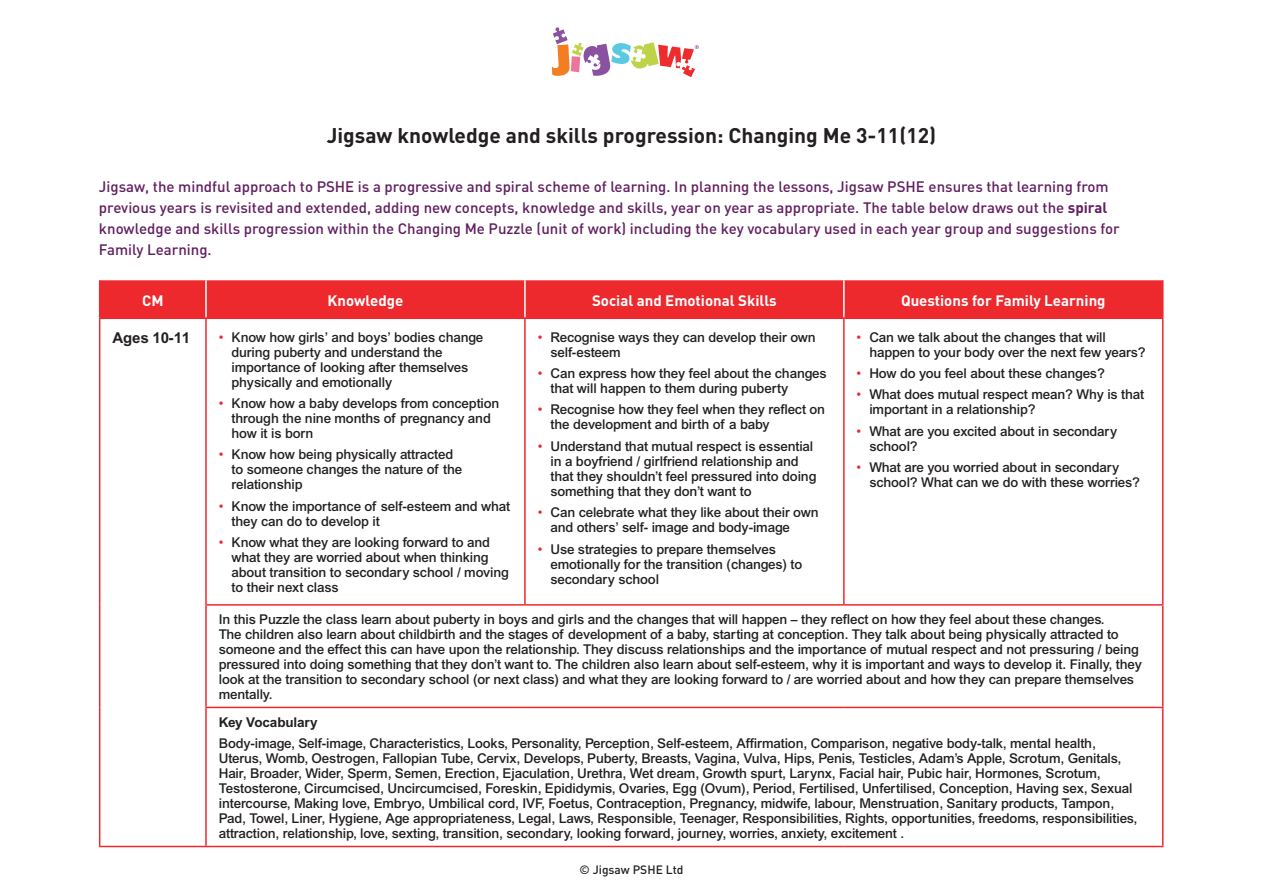
<style>
.page{position:relative;width:1263px;height:893px;background:#fff}
.page>*{position:absolute;margin:0;border:0;box-sizing:border-box;transform-origin:0 0}
.t1{font:700 21px "DIN";color:#231f20}
.t2{font:500 15px/21px "DIN";color:#611e60}
.t3{font:700 15px "DIN";color:#fff}
.t4{font:700 15px "Arial";letter-spacing:-.01em;color:#231f20}
.t5{font:500 13.5px/15px "Arial";letter-spacing:-.01em;color:#231f20}
.t6{font:700 13.5px "Arial";letter-spacing:-.01em;color:#231f20}
.t7{font:500 12px "DIN";color:#231f20}
.s1{font-weight:700}
.s2{font-weight:400;color:#ee292d}
</style>
<div class="page">
<svg style="left:552px;top:27px;width:147px;height:50px"></svg>
<div style="left:100px;top:280px;width:1062px;height:38px;background:#ee292d"></div>
<hr style="left:205px;top:280px;width:2px;height:38px;background:#fff">
<hr style="left:524px;top:280px;width:2px;height:38px;background:#fff">
<hr style="left:843px;top:280px;width:2px;height:38px;background:#fff">
<hr style="left:99px;top:280px;width:1px;height:38px;background:#ee292d">
<hr style="left:1162px;top:280px;width:1px;height:38px;background:#ee292d">
<hr style="left:99px;top:319px;width:1px;height:286px;background:#ee292d">
<hr style="left:99px;top:605px;width:1px;height:102px;background:#ee292d">
<hr style="left:99px;top:707px;width:1px;height:139px;background:#ee292d">
<hr style="left:99px;top:318px;width:107px;height:1px;background:#ee292d">
<hr style="left:205px;top:319px;width:2px;height:285px;background:#ee292d">
<hr style="left:206px;top:318px;width:319px;height:1px;background:#ee292d">
<hr style="left:524px;top:319px;width:2px;height:285px;background:#ee292d">
<hr style="left:525px;top:318px;width:319px;height:1px;background:#ee292d">
<hr style="left:843px;top:319px;width:2px;height:285px;background:#ee292d">
<hr style="left:844px;top:318px;width:319px;height:1px;background:#ee292d">
<hr style="left:1162px;top:319px;width:1px;height:285px;background:#ee292d">
<hr style="left:205px;top:606px;width:2px;height:101px;background:#ee292d">
<hr style="left:205px;top:604px;width:320px;height:2px;background:#ee292d">
<hr style="left:525px;top:604px;width:319px;height:2px;background:#ee292d">
<hr style="left:844px;top:604px;width:319px;height:2px;background:#ee292d">
<hr style="left:1162px;top:606px;width:1px;height:101px;background:#ee292d">
<hr style="left:99px;top:846px;width:107px;height:1px;background:#ee292d">
<hr style="left:205px;top:708px;width:2px;height:138px;background:#ee292d">
<hr style="left:205px;top:707px;width:320px;height:1px;background:#ee292d">
<hr style="left:525px;top:707px;width:319px;height:1px;background:#ee292d">
<hr style="left:844px;top:707px;width:319px;height:1px;background:#ee292d">
<hr style="left:206px;top:846px;width:319px;height:1px;background:#ee292d">
<hr style="left:525px;top:846px;width:319px;height:1px;background:#ee292d">
<hr style="left:844px;top:846px;width:319px;height:1px;background:#ee292d">
<hr style="left:1162px;top:708px;width:1px;height:138px;background:#ee292d">
<p class="t1" style="left:327px;top:121px;width:611px">Jigsaw knowledge and skills progression: Changing Me 3-11(12)</p>
<p class="t2" style="left:99px;top:176px;width:1022px">Jigsaw, the mindful approach to PSHE is a progressive and spiral scheme of learning. In planning the lessons, Jigsaw PSHE ensures that learning from previous years is revisited and extended, adding new concepts, knowledge and skills, year on year as appropriate. The table below draws out the <span class="s1">spiral </span>knowledge and skills progression within the Changing Me Puzzle (unit of work) including the key vocabulary used in each year group and suggestions for Family Learning.</p>
<p class="t3" style="left:142px;top:290px;width:23px">CM</p>
<p class="t3" style="left:328px;top:290px;width:77px">Knowledge</p>
<p class="t3" style="left:592px;top:290px;width:186px">Social and Emotional Skills</p>
<p class="t3" style="left:901px;top:290px;width:206px">Questions for Family Learning</p>
<p class="t4" style="left:112px;top:329px;width:79px">Ages 10-11</p>
<p class="t5" style="left:231px;top:329px;width:253px;text-indent:-13px"><span class="s2">•</span> Know how girls’ and boys’ bodies change during puberty and understand the importance of looking after themselves physically and emotionally</p>
<p class="t5" style="left:231px;top:396px;width:269px;text-indent:-13px"><span class="s2">•</span> Know how a baby develops from conception through the nine months of pregnancy and how it is born</p>
<p class="t5" style="left:231px;top:447px;width:232px;text-indent:-13px"><span class="s2">•</span> Know how being physically attracted to someone changes the nature of the relationship</p>
<p class="t5" style="left:231px;top:498px;width:280px;text-indent:-13px"><span class="s2">•</span> Know the importance of self-esteem and what they can do to develop it</p>
<p class="t5" style="left:231px;top:535px;width:279px;text-indent:-13px"><span class="s2">•</span> Know what they are looking forward to and what they are worried about when thinking about transition to secondary school / moving to their next class</p>
<p class="t5" style="left:869px;top:329px;width:278px;text-indent:-13px"><span class="s2">•</span> Can we talk about the changes that will happen to your body over the next few years?</p>
<p class="t5" style="left:857px;top:366px;width:250px"><span class="s2">•</span> How do you feel about these changes?</p>
<p class="t5" style="left:869px;top:387px;width:276px;text-indent:-13px"><span class="s2">•</span> What does mutual respect mean? Why is that important in a relationship?</p>
<p class="t5" style="left:869px;top:423px;width:249px;text-indent:-13px"><span class="s2">•</span> What are you excited about in secondary school?</p>
<p class="t5" style="left:869px;top:460px;width:272px;text-indent:-13px"><span class="s2">•</span> What are you worried about in secondary school? What can we do with these worries?</p>
<p class="t5" style="left:550px;top:329px;width:267px;text-indent:-13px"><span class="s2">•</span> Recognise ways they can develop their own self-esteem</p>
<p class="t5" style="left:550px;top:366px;width:278px;text-indent:-13px"><span class="s2">•</span> Can express how they feel about the changes that will happen to them during puberty</p>
<p class="t5" style="left:550px;top:402px;width:276px;text-indent:-13px"><span class="s2">•</span> Recognise how they feel when they reflect on the development and birth of a baby</p>
<p class="t5" style="left:550px;top:438px;width:268px;text-indent:-13px"><span class="s2">•</span> Understand that mutual respect is essential in a boyfriend / girlfriend relationship and that they shouldn’t feel pressured into doing something that they don’t want to</p>
<p class="t5" style="left:550px;top:505px;width:270px;text-indent:-13px"><span class="s2">•</span> Can celebrate what they like about their own and others’ self- image and body-image</p>
<p class="t5" style="left:550px;top:541px;width:253px;text-indent:-13px"><span class="s2">•</span> Use strategies to prepare themselves emotionally for the transition (changes) to secondary school</p>
<p class="t5" style="left:219px;top:612px;width:925px">In this Puzzle the class learn about puberty in boys and girls and the changes that will happen – they reflect on how they feel about these changes.<br>The children also learn about childbirth and the stages of development of a baby, starting at conception. They talk about being physically attracted to someone and the effect this can have upon the relationship. They discuss relationships and the importance of mutual respect and not pressuring / being pressured into doing something that they don’t want to. The children also learn about self-esteem, why it is important and ways to develop it. Finally, they look at the transition to secondary school (or next class) and what they are looking forward to / are worried about and how they can prepare themselves mentally.</p>
<p class="t6" style="left:219px;top:714px;width:100px">Key Vocabulary</p>
<p class="t5" style="left:219px;top:736px;width:920px">Body-image, Self-image, Characteristics, Looks, Personality, Perception, Self-esteem, Affirmation, Comparison, negative body-talk, mental health, Uterus, Womb, Oestrogen, Fallopian Tube, Cervix, Develops, Puberty, Breasts, Vagina, Vulva, Hips, Penis, Testicles, Adam’s Apple, Scrotum, Genitals, Hair, Broader, Wider, Sperm, Semen, Erection, Ejaculation, Urethra, Wet dream, Growth spurt, Larynx, Facial hair, Pubic hair, Hormones, Scrotum, Testosterone, Circumcised, Uncircumcised, Foreskin, Epididymis, Ovaries, Egg (Ovum), Period, Fertilised, Unfertilised, Conception, Having sex, Sexual intercourse, Making love, Embryo, Umbilical cord, IVF, Foetus, Contraception, Pregnancy, midwife, labour, Menstruation, Sanitary products, Tampon, Pad, Towel, Liner, Hygiene, Age appropriateness, Legal, Laws, Responsible, Teenager, Responsibilities, Rights, opportunities, freedoms, responsibilities, attraction, relationship, love, sexting, transition, secondary, looking forward, journey, worries, anxiety, excitement .</p>
<p class="t7" style="left:579px;top:862px;width:105px">© Jigsaw PSHE Ltd</p>
</div>
